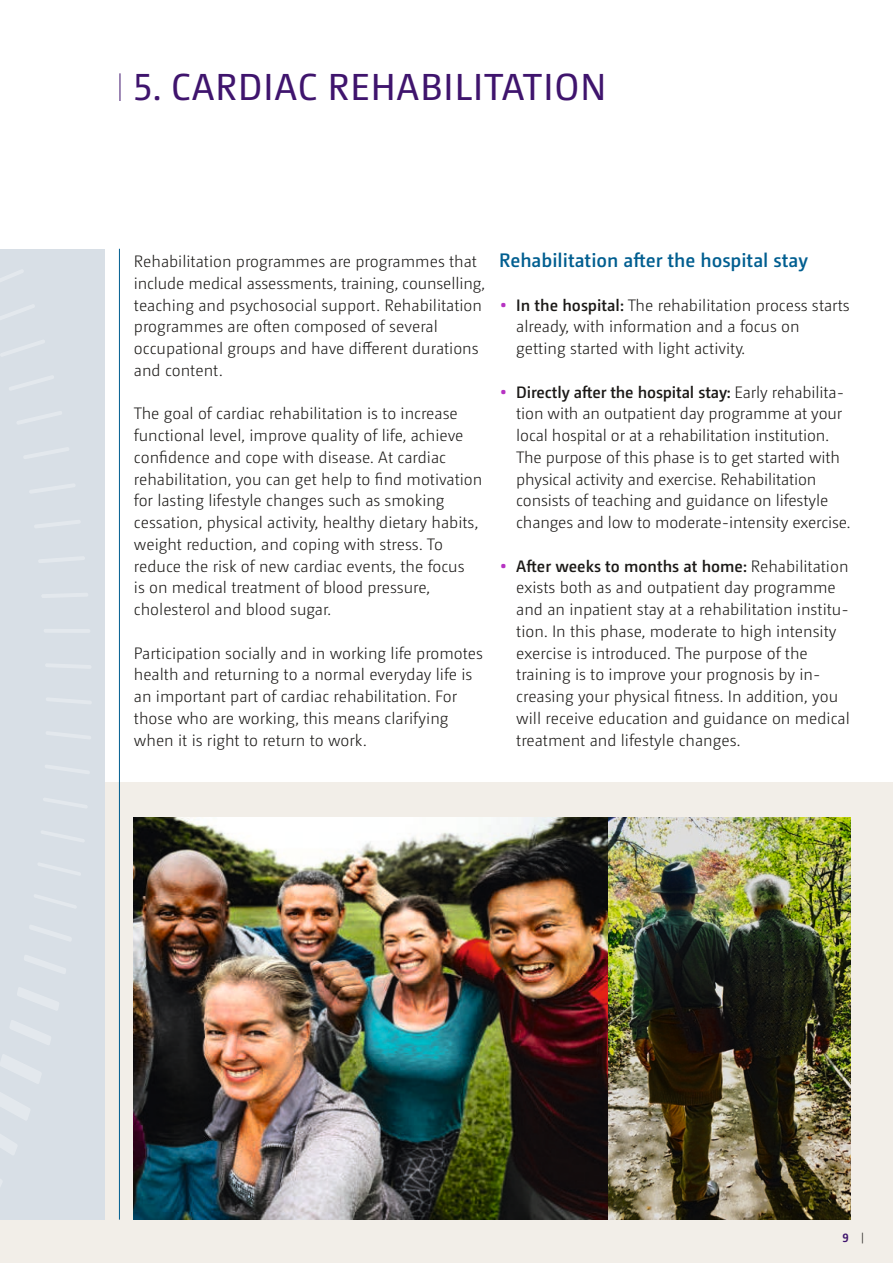
<style>
.page{position:relative;width:893px;height:1263px;background:#fff}
.page>*{position:absolute;margin:0;border:0;box-sizing:border-box;transform-origin:0 0}
.t1{font:37.5px "Camingo Dos Pro";letter-spacing:.025em;color:#3f146d}
.t2{font:600 19.5px "Camingo Dos Pro";color:#005e90}
.t3{font:300 16.5px/21.8px "Camingo Dos Pro";color:#1b1917}
.t4{font:700 12px "Camingo Dos Pro";color:#3f146d}
.s1{font-weight:700;font-size:19.5px;color:#b633c2}
.s2{font-weight:600}
.s3{font-weight:300;font-size:11.25px;color:#1b1917}
</style>
<div class="page">
<div style="left:0;top:782px;width:893px;height:481px;background:#f2eee8"></div>
<div style="left:0;top:249px;width:105px;height:970px;background:#d8dfe6"></div>
<hr style="left:119px;top:249px;width:1px;height:970px;background:#005e90">
<svg style="left:0;top:1054px;width:41px;height:132px"></svg>
<svg style="left:10px;top:1020px;width:41px;height:25px"></svg>
<svg style="left:17px;top:988px;width:42px;height:22px"></svg>
<svg style="left:24px;top:955px;width:42px;height:19px"></svg>
<svg style="left:30px;top:925px;width:41px;height:16px"></svg>
<svg style="left:34px;top:895px;width:42px;height:13px"></svg>
<svg style="left:38px;top:863px;width:43px;height:12px"></svg>
<svg style="left:41px;top:831px;width:43px;height:11px"></svg>
<svg style="left:43px;top:798px;width:44px;height:10px"></svg>
<svg style="left:45px;top:765px;width:44px;height:9px"></svg>
<svg style="left:46px;top:732px;width:45px;height:7px"></svg>
<svg style="left:46px;top:698px;width:45px;height:6px"></svg>
<svg style="left:46px;top:664px;width:45px;height:4px"></svg>
<hr style="left:44px;top:629px;width:46px;height:4px;background:#e3e8ed;border-radius:2px">
<svg style="left:42px;top:593px;width:46px;height:5px"></svg>
<svg style="left:39px;top:557px;width:46px;height:6px"></svg>
<svg style="left:35px;top:520px;width:45px;height:8px"></svg>
<svg style="left:30px;top:484px;width:45px;height:9px"></svg>
<svg style="left:24px;top:448px;width:45px;height:11px"></svg>
<svg style="left:17px;top:411px;width:45px;height:13px"></svg>
<svg style="left:9px;top:376px;width:45px;height:14px"></svg>
<svg style="left:1px;top:340px;width:44px;height:16px"></svg>
<svg style="left:0;top:305px;width:34px;height:15px"></svg>
<svg style="left:0;top:270px;width:23px;height:12px"></svg>
<svg style="left:120px;top:73px;width:1px;height:28px"></svg>
<img style="left:134px;top:817px;width:716px;height:402px">
<h1 class="t1" style="left:133px;top:65px;width:475px">5. CARDIAC REHABILITATION</h1>
<p class="t3" style="left:134px;top:250px;width:353px">Rehabilitation programmes are programmes that include medical assessments, training, counselling, teaching and psychosocial support. Rehabilitation programmes are often composed of several occupational groups and have different durations and content.</p>
<p class="t3" style="left:134px;top:403px;width:350px">The goal of cardiac rehabilitation is to increase functional level, improve quality of life, achieve confidence and cope with disease. At cardiac rehabilitation, you can get help to find motivation for lasting lifestyle changes such as smoking cessation, physical activity, healthy dietary habits, weight reduction, and coping with stress. To reduce the risk of new cardiac events, the focus<br>is on medical treatment of blood pressure, cholesterol and blood sugar.</p>
<p class="t3" style="left:134px;top:642px;width:350px">Participation socially and in working life promotes health and returning to a normal everyday life is an important part of cardiac rehabilitation. For those who are working, this means clarifying when it is right to return to work.</p>
<p class="t2" style="left:499px;top:249px;width:310px">Rehabilitation after the hospital stay</p>
<p class="t3" style="left:516px;top:294px;width:335px;text-indent:-17px"><span class="s1">•</span> <span class="s2">In the hospital:</span> The rehabilitation process starts already, with information and a focus on getting started with light activity.</p>
<p class="t3" style="left:516px;top:381px;width:336px;text-indent:-17px"><span class="s1">•</span> <span class="s2">Directly after the hospital stay:</span> Early rehabilita&shy;tion with an outpatient day programme at your local hospital or at a rehabilitation institution.<br>The purpose of this phase is to get started with physical activity and exercise. Rehabilitation consists of teaching and guidance on lifestyle changes and low to moderate-intensity exercise.</p>
<p class="t3" style="left:516px;top:555px;width:335px;text-indent:-17px"><span class="s1">•</span> <span class="s2">After weeks to months at home:</span> Rehabilitation exists both as and outpatient day programme and an inpatient stay at a rehabilitation institu&shy;tion. In this phase, moderate to high intensity exercise is introduced. The purpose of the training is to improve your prognosis by in&shy;creasing your physical fitness. In addition, you will receive education and guidance on medical treatment and lifestyle changes.</p>
<p class="t4" style="left:842px;top:1231px;width:23px">9 <span class="s3">|</span></p>
</div>
